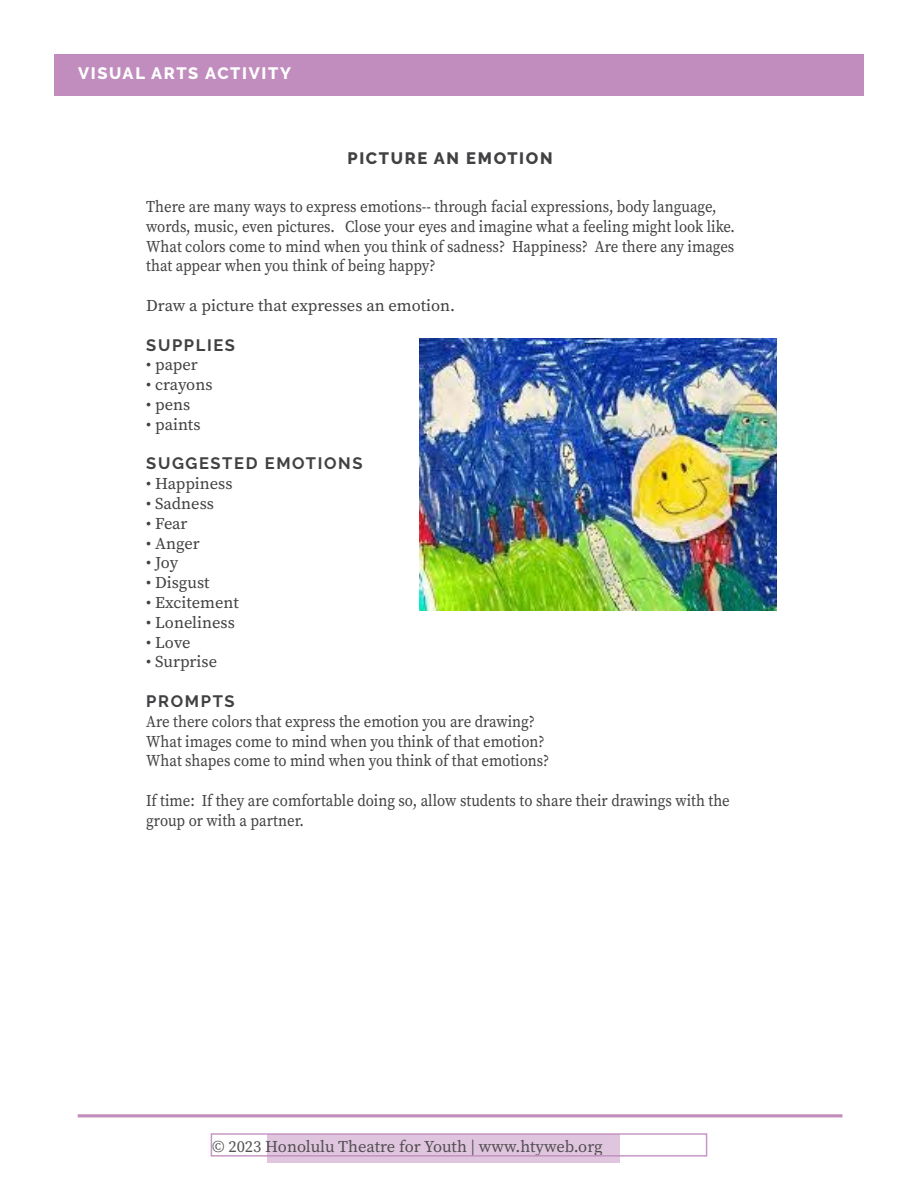
<style>
.page{position:relative;width:918px;height:1188px;background:#fff}
.page>*{position:absolute;margin:0;border:0;box-sizing:border-box;transform-origin:0 0}
.t1{font:16.5px/19.8px "Source Serif Pro";color:#414042;scale:.9 1}
.t2{font:16.5px "Source Serif Pro";color:#414042}
.t3{font:700 16.5px "Raleway";letter-spacing:.1em;color:#414042}
.t4{font:800 16.5px "Raleway";letter-spacing:.1em;color:#fff}
.t5{font:800 16.5px "Raleway";letter-spacing:.1em;color:#414042}
</style>
<div class="page">
<hr style="left:78px;top:1114px;width:764px;height:3px;background:#c18cbe">
<div style="left:268px;top:1134px;width:352px;height:28px;background:#e0c5de"></div>
<div style="left:211px;top:1133px;width:496px;height:24px;border:2px solid #c18cbe"></div>
<div style="left:54px;top:54px;width:810px;height:41px;background:#c18cbe"></div>
<img style="left:420px;top:339px;width:357px;height:272px">
<p class="t4" style="left:78px;top:63px;width:214px">VISUAL ARTS ACTIVITY</p>
<p class="t5" style="left:347px;top:149px;width:207px">PICTURE AN EMOTION</p>
<p class="t1" style="left:146px;top:197px;width:656px">There are many ways to express emotions-- through facial expressions, body language, words, music, even pictures. Close your eyes and imagine what a feeling might look like.<br>What colors come to mind when you think of sadness? Happiness? Are there any images that appear when you think of being happy?</p>
<p class="t2" style="left:146px;top:295px;width:310px">Draw a picture that expresses an emotion.</p>
<p class="t3" style="left:146px;top:335px;width:90px">SUPPLIES</p>
<p class="t2" style="left:146px;top:354px;width:53px">• paper</p>
<p class="t2" style="left:146px;top:374px;width:68px">• crayons</p>
<p class="t2" style="left:146px;top:394px;width:46px">• pens</p>
<p class="t2" style="left:146px;top:413px;width:56px">• paints</p>
<p class="t3" style="left:146px;top:454px;width:218px">SUGGESTED EMOTIONS</p>
<p class="t2" style="left:146px;top:473px;width:88px">• Happiness</p>
<p class="t2" style="left:146px;top:493px;width:69px">• Sadness</p>
<p class="t2" style="left:146px;top:512px;width:43px">• Fear</p>
<p class="t2" style="left:146px;top:532px;width:55px">• Anger</p>
<p class="t2" style="left:146px;top:552px;width:34px">• Joy</p>
<p class="t2" style="left:146px;top:572px;width:65px">• Disgust</p>
<p class="t2" style="left:146px;top:592px;width:94px">• Excitement</p>
<p class="t2" style="left:146px;top:611px;width:90px">• Loneliness</p>
<p class="t2" style="left:146px;top:631px;width:46px">• Love</p>
<p class="t2" style="left:146px;top:651px;width:72px">• Surprise</p>
<p class="t3" style="left:146px;top:692px;width:90px">PROMPTS</p>
<p class="t1" style="left:146px;top:711px;width:450px">Are there colors that express the emotion you are drawing?<br>What images come to mind when you think of that emotion?<br>What shapes come to mind when you think of that emotions?</p>
<p class="t1" style="left:146px;top:791px;width:650px">If time: If they are comfortable doing so, allow students to share their drawings with the group or with a partner.</p>
<p class="t2" style="left:212px;top:1135px;width:392px">© 2023 Honolulu Theatre for Youth | www.htyweb.org</p>
</div>
